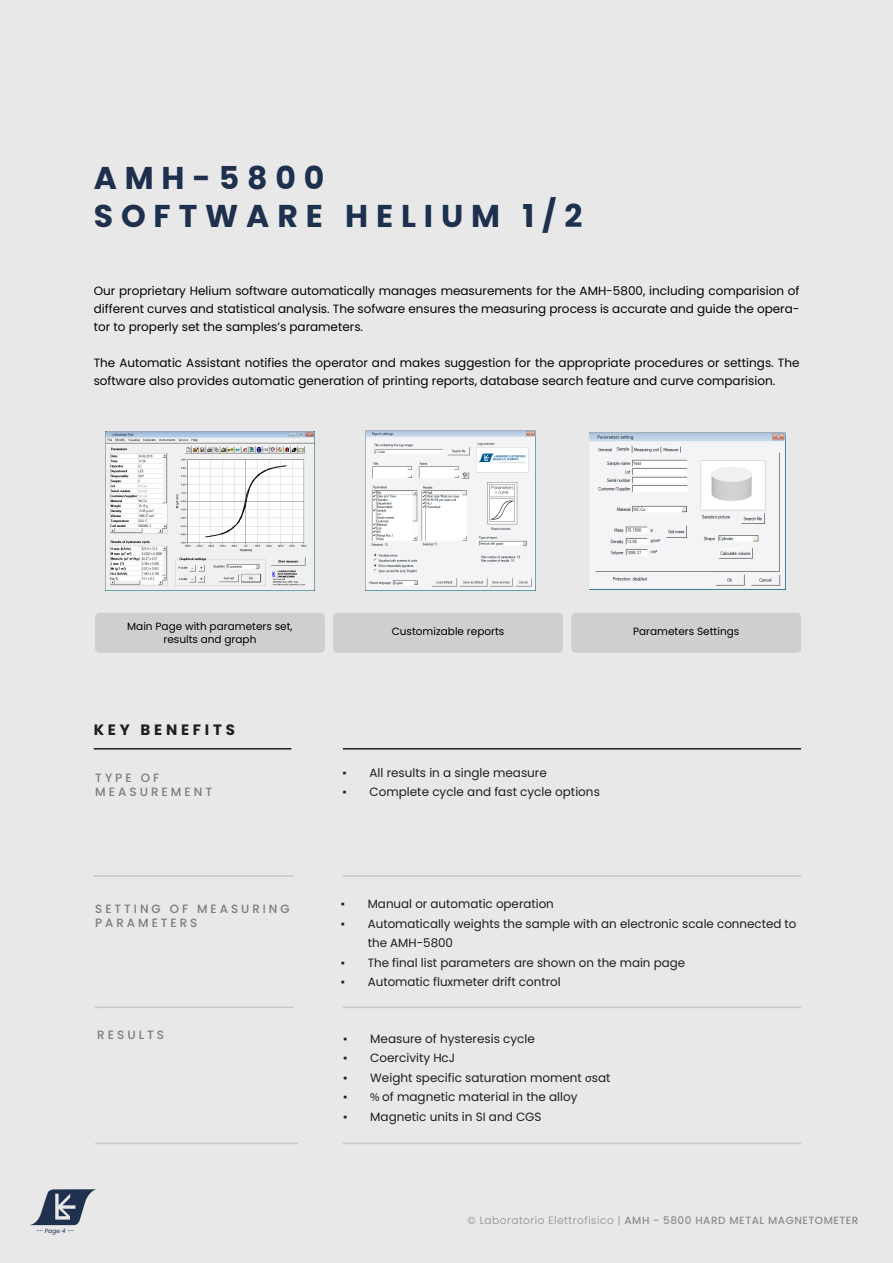
<style>
.page{position:relative;width:893px;height:1263px;background:#e8e8e8}
.page>*{position:absolute;margin:0;border:0;box-sizing:border-box;transform-origin:0 0}
.t1{font:700 31.5px/37.8px "Poppins";letter-spacing:.25em;color:#1f304f}
.t2{font:700 15px "Poppins";letter-spacing:.25em;color:#1e1e1c}
.t3{font:12px/18px "Poppins";color:#020202;text-align:justify}
.t4{font:12px/19.5px "Poppins";color:#1e1e1c}
.t5{font:500 12px/14.4px "Poppins";letter-spacing:.25em;color:#7c7c7c}
.t6{font:10.5px/12.6px "Poppins";color:#000;text-align:center}
.t7{font:500 10.5px "Poppins";letter-spacing:.05em;color:#8c8c8c}
.t8{font:italic 6px "Poppins";color:#1f314f}
.s1{font-family:"Times New Roman"}
.s2{font-family:"Myriad Pro"}
.s3{font-weight:300}
</style>
<div class="page">
<div style="left:95px;top:613px;width:230px;height:40px;background:#cfcfcf;border-radius:5px"></div>
<div style="left:333px;top:613px;width:230px;height:40px;background:#cfcfcf;border-radius:5px"></div>
<div style="left:571px;top:613px;width:230px;height:40px;background:#cfcfcf;border-radius:5px"></div>
<hr style="left:94px;top:748px;width:197px;height:1px;background:#1e1e1c">
<hr style="left:343px;top:748px;width:458px;height:1px;background:#1e1e1c">
<hr style="left:343px;top:875px;width:458px;height:2px;background:#c9c8c7">
<hr style="left:94px;top:875px;width:200px;height:2px;background:#c9c8c7">
<hr style="left:95px;top:1006px;width:198px;height:2px;background:#c9c8c7">
<hr style="left:343px;top:1007px;width:458px;height:1px;background:#c9c8c7">
<hr style="left:343px;top:1143px;width:458px;height:1px;background:#c9c8c7">
<hr style="left:95px;top:1143px;width:203px;height:1px;background:#c9c8c7">
<img style="left:105px;top:432px;width:209px;height:158px">
<img style="left:365px;top:430px;width:170px;height:160px">
<img style="left:589px;top:432px;width:197px;height:158px">
<svg style="left:30px;top:1189px;width:67px;height:36px"></svg>
<h1 class="t1" style="left:94px;top:159px;width:490px">AMH-5800<br>SOFTWARE HELIUM 1/2</h1>
<p class="t3" style="left:94px;top:282px;width:707px">Our proprietary Helium software automatically manages measurements for the AMH-5800, including comparision of different curves and statistical analysis. The sofware ensures the measuring process is accurate and guide the opera&shy;tor to properly set the samples’s parameters.</p>
<p class="t3" style="left:94px;top:354px;width:707px">The Automatic Assistant notifies the operator and makes suggestion for the appropriate procedures or settings. The software also provides automatic generation of printing reports, database search feature and curve comparision.</p>
<p class="t6" style="left:127px;top:620px;width:167px">Main Page with parameters set, results and graph</p>
<p class="t6" style="left:392px;top:625px;width:114px">Customizable reports</p>
<p class="t6" style="left:633px;top:625px;width:108px">Parameters Settings</p>
<p class="t2" style="left:94px;top:721px;width:143px">KEY BENEFITS</p>
<p class="t5" style="left:95px;top:770px;width:118px">TYPE OF<br>MEASUREMENT</p>
<p class="t4" style="left:342px;top:763px;width:206px"><span class="s1">▪</span> All results in a single measure</p>
<p class="t4" style="left:342px;top:782px;width:259px"><span class="s1">▪</span> Complete cycle and fast cycle options</p>
<p class="t5" style="left:95px;top:902px;width:196px">SETTING OF MEASURING<br>PARAMETERS</p>
<p class="t5" style="left:97px;top:1027px;width:68px">RESULTS</p>
<p class="t8" style="left:36px;top:1227px;width:39px">-- Page 4 --</p>
<p class="t4" style="left:341px;top:894px;width:215px"><span class="s1">▪</span> Manual or automatic operation</p>
<p class="t4" style="left:368px;top:914px;width:430px;text-indent:-27px"><span class="s1">▪</span> Automatically weights the sample with an electronic scale connected to the AMH-5800</p>
<p class="t4" style="left:341px;top:953px;width:346px"><span class="s1">▪</span> The final list parameters are shown on the main page</p>
<p class="t4" style="left:341px;top:972px;width:221px"><span class="s1">▪</span> Automatic fluxmeter drift control</p>
<p class="t4" style="left:343px;top:1029px;width:193px"><span class="s1">▪</span> Measure of hysteresis cycle</p>
<p class="t4" style="left:343px;top:1048px;width:114px"><span class="s1">▪</span> Coercivity HcJ</p>
<p class="t4" style="left:343px;top:1068px;width:269px"><span class="s1">▪</span> Weight specific saturation moment <span class="s2">σ</span>sat</p>
<p class="t4" style="left:343px;top:1087px;width:236px"><span class="s1">▪</span> <span class="s2">%</span> of magnetic material in the alloy</p>
<p class="t4" style="left:343px;top:1107px;width:200px"><span class="s1">▪</span> Magnetic units in SI and CGS</p>
<p class="t7" style="left:467px;top:1214px;width:393px"><span class="s3">© Laboratorio Elettrofisico |</span> AMH - 5800 HARD METAL MAGNETOMETER</p>
</div>
